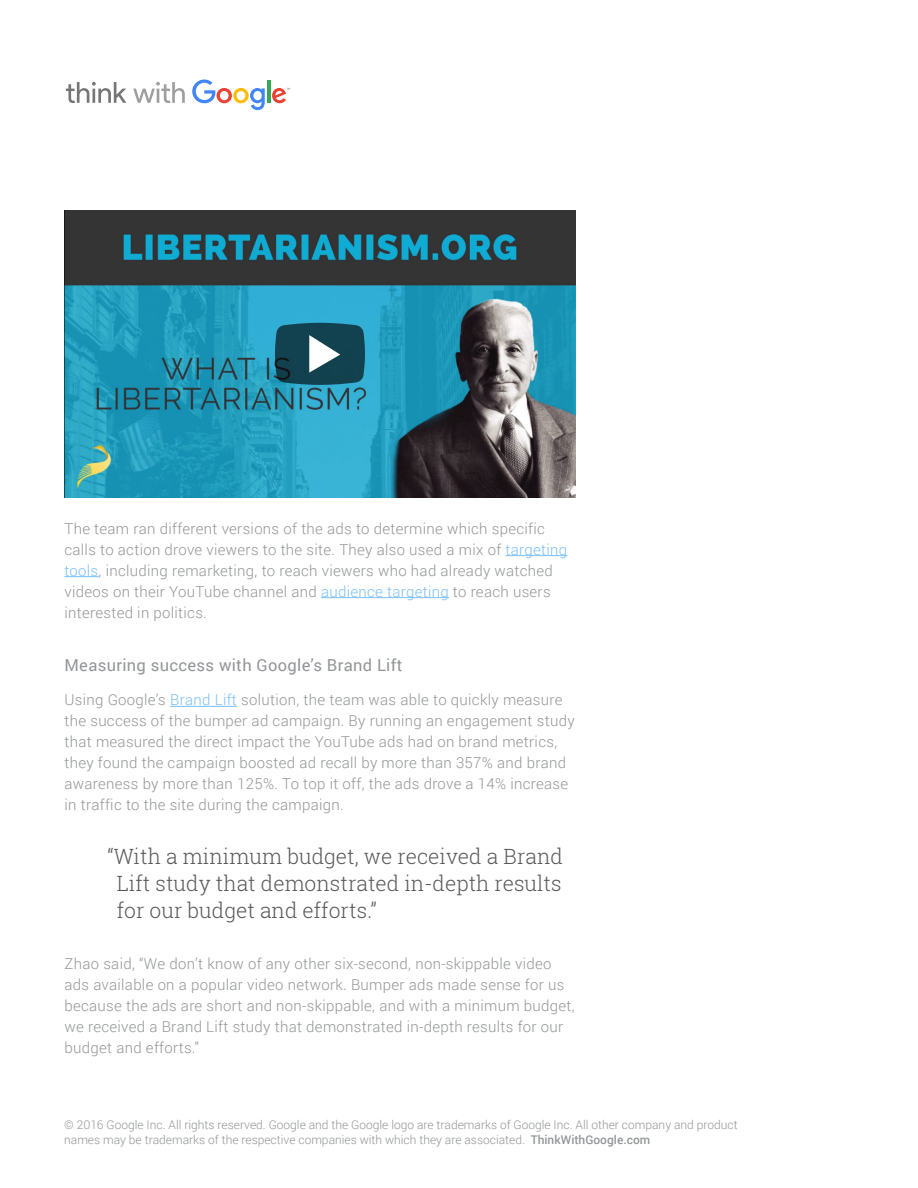
<style>
.page{position:relative;width:918px;height:1188px;background:#fff}
.page>*{position:absolute;margin:0;border:0;box-sizing:border-box;transform-origin:0 0}
.t1{font:300 21px/27px "Roboto Slab";color:#58595b;text-align:justify}
.t2{font:16.5px "Roboto";letter-spacing:.02em;color:#939598}
.t3{font:300 15px/21px "Roboto";letter-spacing:.02em;color:#939598}
.t4{font:300 12px/15px "Roboto";color:#939598}
.s1{color:#7ac0f8}
.s2{font-weight:500}
</style>
<div class="page">
<svg style="left:66px;top:82px;width:60px;height:21px"></svg>
<svg style="left:133px;top:82px;width:52px;height:21px"></svg>
<svg style="left:192px;top:80px;width:73px;height:30px"></svg>
<hr style="left:267px;top:80px;width:3px;height:23px;background:#34a853">
<svg style="left:272px;top:88px;width:18px;height:15px"></svg>
<hr style="left:506px;top:555px;width:61px;height:1px;background:#7ac0f8">
<hr style="left:64px;top:576px;width:35px;height:1px;background:#7ac0f8">
<hr style="left:321px;top:597px;width:128px;height:1px;background:#7ac0f8">
<hr style="left:170px;top:706px;width:67px;height:1px;background:#7ac0f8">
<img style="left:65px;top:210px;width:510px;height:288px">
<svg style="left:275px;top:323px;width:90px;height:62px;background:#2c5a67"></svg>
<p class="t3" style="left:64px;top:517px;width:504px">The team ran different versions of the ads to determine which specific calls to action drove viewers to the site. They also used a mix of <span class="s1">targeting tools</span>, including remarketing, to reach viewers who had already watched videos on their YouTube channel and <span class="s1">audience targeting</span> to reach users interested in politics.</p>
<p class="t2" style="left:64px;top:653px;width:340px">Measuring success with Google’s Brand Lift</p>
<p class="t3" style="left:64px;top:689px;width:512px">Using Google’s <span class="s1">Brand Lift</span> solution, the team was able to quickly measure the success of the bumper ad campaign. By running an engagement study that measured the direct impact the YouTube ads had on brand metrics, they found the campaign boosted ad recall by more than 357% and brand awareness by more than 125%. To top it off, the ads drove a 14% increase in traffic to the site during the campaign.</p>
<h1 class="t1" style="left:117px;top:842px;width:448px;text-indent:-9px">“With a minimum budget, we received a Brand Lift study that demonstrated in-depth results for our budget and efforts.”</h1>
<p class="t3" style="left:64px;top:953px;width:512px">Zhao said, “We don’t know of any other six-second, non-skippable video ads available on a popular video network. Bumper ads made sense for us because the ads are short and non-skippable, and with a minimum budget, we received a Brand Lift study that demonstrated in-depth results for our budget and efforts.”</p>
<p class="t4" style="left:64px;top:1117px;width:675px">© 2016 Google Inc. All rights reserved. Google and the Google logo are trademarks of Google Inc. All other company and product names may be trademarks of the respective companies with which they are associated. <span class="s2">ThinkWithGoogle.com</span></p>
</div>
